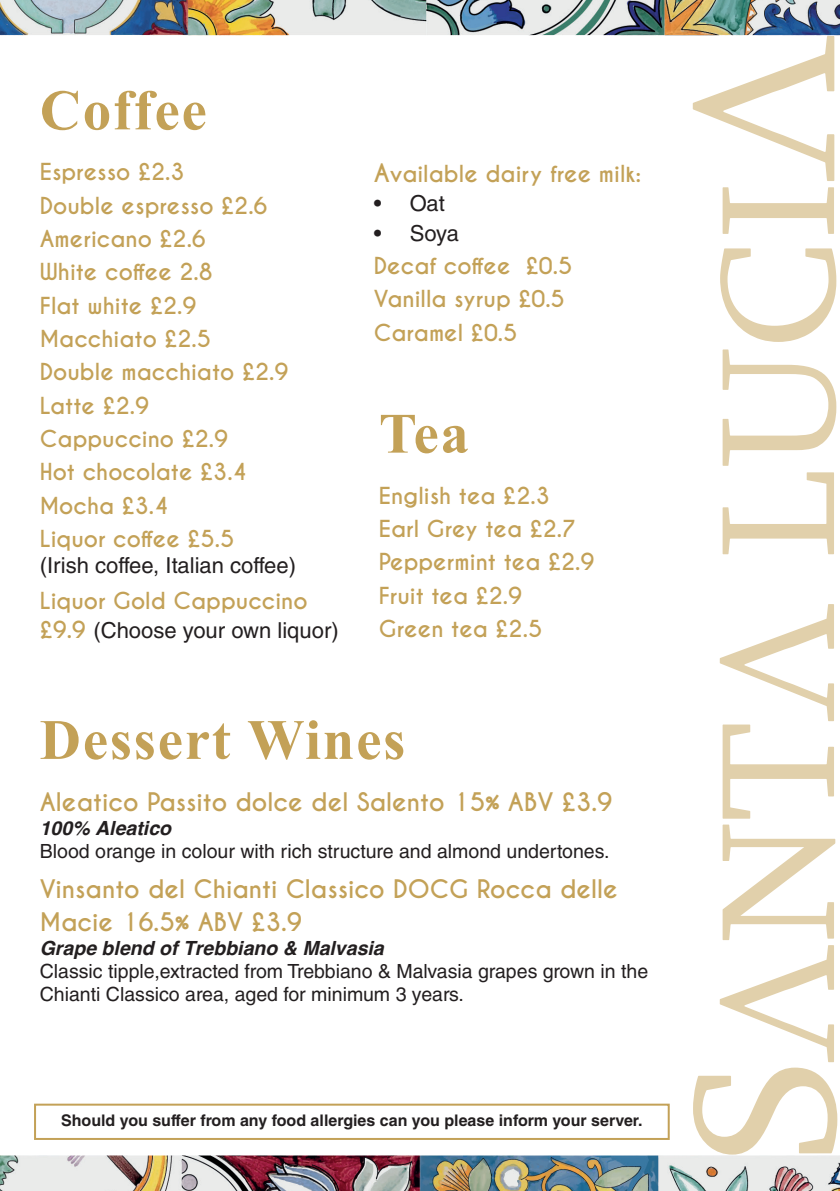
<style>
.page{position:relative;width:840px;height:1191px;background:#fff}
.page>*{position:absolute;margin:0;border:0;box-sizing:border-box;transform-origin:0 0}
.t1{font:700 57px "Times New Roman";letter-spacing:.03em;color:#c3a157}
.t2{font:700 24px/33px "Caviar Dreams";color:#c3a157}
.t3{font:700 22px/33.4px "Caviar Dreams";color:#c3a157}
.t4{font:22px "Helvetica LT Std";color:#231f20}
.t5{font:19.6px/23.4px "Helvetica LT Std";color:#231f20}
.t6{font:italic 700 19.6px "Helvetica";color:#231f20}
.t7{font:700 16px "Helvetica LT Std";color:#231f20}
.s1{font-family:"Caviar Dreams";font-weight:700;color:#c3a157}
.s2{font-size:24px}
</style>
<div class="page">
<img style="left:0;top:0;width:839px;height:1191px">
<svg style="left:692px;top:824px;width:144px;height:330px"></svg>
<svg style="left:722px;top:472px;width:111px;height:82px"></svg>
<svg style="left:722px;top:349px;width:113px;height:117px"></svg>
<svg style="left:719px;top:248px;width:116px;height:94px"></svg>
<svg style="left:722px;top:187px;width:111px;height:47px"></svg>
<svg style="left:719px;top:604px;width:114px;height:214px"></svg>
<svg style="left:692px;top:36px;width:141px;height:145px"></svg>
<div style="left:34px;top:1103px;width:635px;height:37px;border:2px solid #c3a157"></div>
<h1 class="t1" style="left:40px;top:69px;width:168px">Coffee</h1>
<p class="t3" style="left:40px;top:156px;width:250px">Espresso £2.3<br>Double espresso £2.6<br>Americano £2.6<br>White coffee 2.8<br>Flat white £2.9<br>Macchiato £2.5<br>Double macchiato £2.9<br>Latte £2.9<br>Cappuccino £2.9<br>Hot chocolate £3.4<br>Mocha £3.4<br>Liquor coffee £5.5</p>
<p class="t4" style="left:40px;top:553px;width:257px">(Irish coffee, Italian coffee)</p>
<p class="t3" style="left:40px;top:584px;width:269px">Liquor Gold Cappuccino</p>
<p class="t4" style="left:40px;top:617px;width:300px"><span class="s1">£9.9</span> (Choose your own liquor)</p>
<p class="t3" style="left:373px;top:157px;width:269px"><span class="s2">A</span>vailable dairy free milk:</p>
<p class="t4" style="left:373px;top:191px;width:72px">• Oat</p>
<p class="t4" style="left:373px;top:220px;width:87px">• Soya</p>
<p class="t3" style="left:373px;top:249px;width:200px">Decaf coffee £0.5<br>Vanilla syrup £0.5<br>Caramel £0.5</p>
<h1 class="t1" style="left:378px;top:392px;width:91px">Tea</h1>
<p class="t3" style="left:378px;top:479px;width:217px">English tea £2.3<br>Earl Grey tea £2.7<br>Peppermint tea £2.9<br>Fruit tea £2.9<br>Green tea £2.5</p>
<h1 class="t1" style="left:40px;top:698px;width:367px">Dessert Wines</h1>
<p class="t2" style="left:40px;top:786px;width:573px">Aleatico Passito dolce del Salento 15% ABV £3.9</p>
<p class="t6" style="left:40px;top:811px;width:133px">100% Aleatico</p>
<p class="t5" style="left:40px;top:839px;width:571px">Blood orange in colour with rich structure and almond undertones.</p>
<p class="t2" style="left:40px;top:873px;width:579px">Vinsanto del Chianti Classico DOCG Rocca delle<br>Macie 16.5% ABV £3.9</p>
<p class="t6" style="left:40px;top:931px;width:345px">Grape blend of Trebbiano &amp; Malvasia</p>
<p class="t5" style="left:40px;top:959px;width:609px">Classic tipple,extracted from Trebbiano &amp; Malvasia grapes grown in the<br>Chianti Classico area, aged for minimum 3 years.</p>
<p class="t7" style="left:61px;top:1110px;width:582px">Should you suffer from any food allergies can you please inform your server.</p>
</div>
